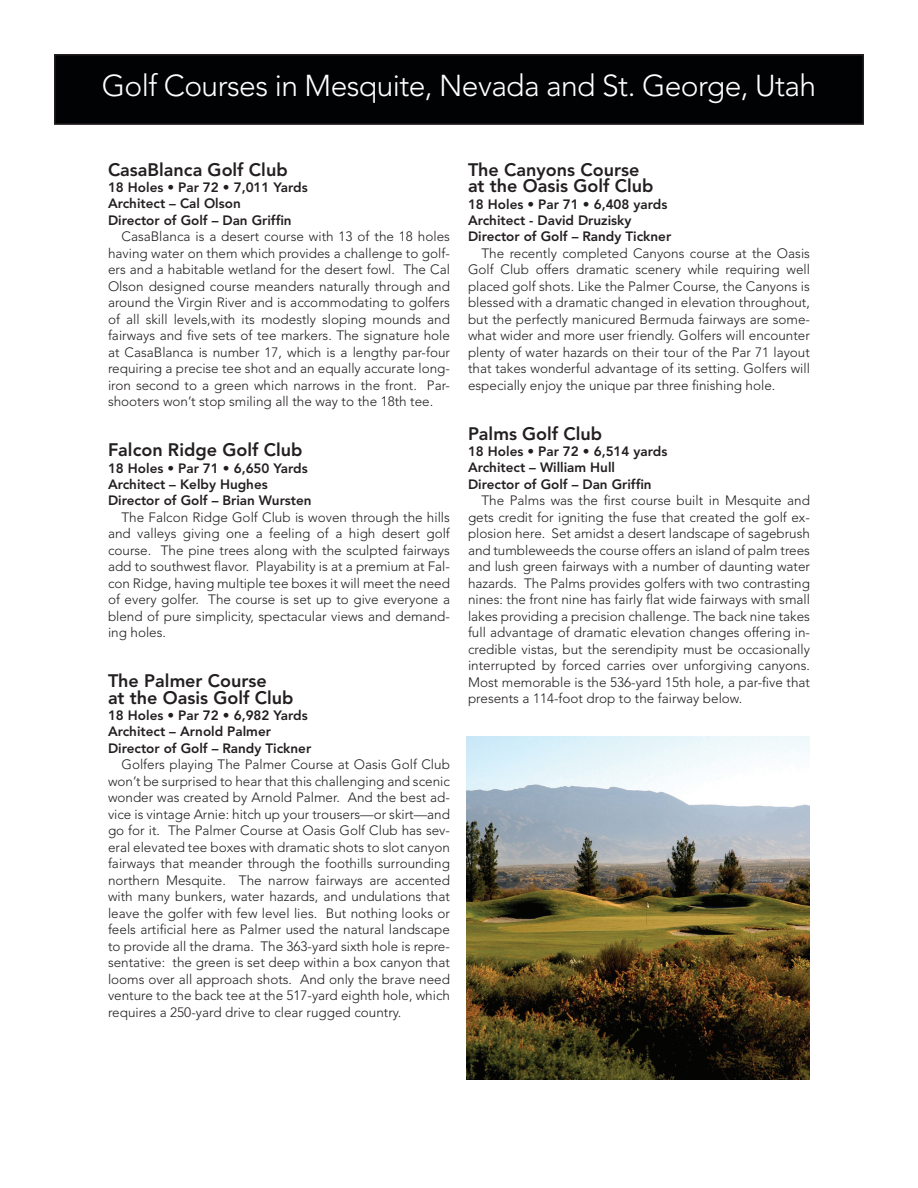
<style>
.page{position:relative;width:918px;height:1188px;background:#fff}
.page>*{position:absolute;margin:0;border:0;box-sizing:border-box;transform-origin:0 0}
.t1{font:300 30px "Avenir";letter-spacing:-.02em;color:#fff}
.t2{font:800 18px/16.5px "Avenir";color:#231f20}
.t3{font:300 13.5px/16.5px "Avenir";color:#231f20;text-align:justify}
.t4{font:800 13.5px/16.5px "Avenir";color:#231f20}
</style>
<div class="page">
<div style="left:55px;top:55px;width:808px;height:69px;background:#010203"></div>
<div style="left:54px;top:54px;width:810px;height:71px;border:2px solid #231f20"></div>
<img style="left:466px;top:736px;width:344px;height:344px">
<h1 class="t1" style="left:102px;top:68px;width:716px">Golf Courses in Mesquite, Nevada and St. George, Utah</h1>
<h2 class="t2" style="left:108px;top:161px;width:181px">CasaBlanca Golf Club</h2>
<p class="t4" style="left:108px;top:179px;width:201px">18 Holes • Par 72 • 7,011 Yards<br>Architect – Cal Olson<br>Director of Golf – Dan Griffin</p>
<p class="t3" style="left:108px;top:229px;width:344px;text-indent:14px">CasaBlanca is a desert course with 13 of the 18 holes having water on them which provides a challenge to golf&shy;ers and a habitable wetland for the desert fowl. The Cal Olson designed course meanders naturally through and around the Virgin River and is accommodating to golfers of all skill levels,with its modestly sloping mounds and fairways and five sets of tee markers. The signature hole at CasaBlanca is number 17, which is a lengthy par-four requiring a precise tee shot and an equally accurate long&shy;iron second to a green which narrows in the front. Par&shy;shooters won’t stop smiling all the way to the 18th tee.</p>
<h2 class="t2" style="left:108px;top:442px;width:196px">Falcon Ridge Golf Club</h2>
<p class="t4" style="left:108px;top:460px;width:205px">18 Holes • Par 71 • 6,650 Yards<br>Architect – Kelby Hughes<br>Director of Golf – Brian Wursten</p>
<p class="t3" style="left:108px;top:509px;width:344px;text-indent:14px">The Falcon Ridge Golf Club is woven through the hills and valleys giving one a feeling of a high desert golf course. The pine trees along with the sculpted fairways add to southwest flavor. Playability is at a premium at Fal&shy;con Ridge, having multiple tee boxes it will meet the need of every golfer. The course is set up to give everyone a blend of pure simplicity, spectacular views and demand&shy;ing holes.</p>
<h2 class="t2" style="left:108px;top:673px;width:187px">The Palmer Course<br>at the Oasis Golf Club</h2>
<p class="t4" style="left:108px;top:707px;width:205px">18 Holes • Par 72 • 6,982 Yards<br>Architect – Arnold Palmer<br>Director of Golf – Randy Tickner</p>
<p class="t3" style="left:108px;top:757px;width:344px;text-indent:14px">Golfers playing The Palmer Course at Oasis Golf Club won’t be surprised to hear that this challenging and scenic wonder was created by Arnold Palmer. And the best ad&shy;vice is vintage Arnie: hitch up your trousers—or skirt—and go for it. The Palmer Course at Oasis Golf Club has sev&shy;eral elevated tee boxes with dramatic shots to slot canyon fairways that meander through the foothills surrounding northern Mesquite. The narrow fairways are accented with many bunkers, water hazards, and undulations that leave the golfer with few level lies. But nothing looks or feels artificial here as Palmer used the natural landscape to provide all the drama. The 363-yard sixth hole is repre&shy;sentative: the green is set deep within a box canyon that looms over all approach shots. And only the brave need venture to the back tee at the 517-yard eighth hole, which requires a 250-yard drive to clear rugged country.</p>
<h2 class="t2" style="left:468px;top:161px;width:187px">The Canyons Course at the Oasis Golf Club</h2>
<p class="t4" style="left:468px;top:196px;width:205px">18 Holes • Par 71 • 6,408 yards<br>Architect - David Druzisky<br>Director of Golf – Randy Tickner</p>
<p class="t3" style="left:468px;top:245px;width:344px;text-indent:14px">The recently completed Canyons course at the Oasis Golf Club offers dramatic scenery while requiring well placed golf shots. Like the Palmer Course, the Canyons is blessed with a dramatic changed in elevation throughout, but the perfectly manicured Bermuda fairways are some&shy;what wider and more user friendly. Golfers will encounter plenty of water hazards on their tour of the Par 71 layout that takes wonderful advantage of its setting. Golfers will especially enjoy the unique par three finishing hole.</p>
<h2 class="t2" style="left:468px;top:425px;width:136px">Palms Golf Club</h2>
<p class="t4" style="left:468px;top:443px;width:201px">18 Holes • Par 72 • 6,514 yards<br>Architect – William Hull<br>Director of Golf – Dan Griffin</p>
<p class="t3" style="left:468px;top:493px;width:344px;text-indent:14px">The Palms was the first course built in Mesquite and gets credit for igniting the fuse that created the golf ex&shy;plosion here. Set amidst a desert landscape of sagebrush and tumbleweeds the course offers an island of palm trees and lush green fairways with a number of daunting water hazards. The Palms provides golfers with two contrasting nines: the front nine has fairly flat wide fairways with small lakes providing a precision challenge. The back nine takes full advantage of dramatic elevation changes offering in&shy;credible vistas, but the serendipity must be occasionally interrupted by forced carries over unforgiving canyons.<br>Most memorable is the 536-yard 15th hole, a par-five that presents a 114-foot drop to the fairway below.</p>
</div>
